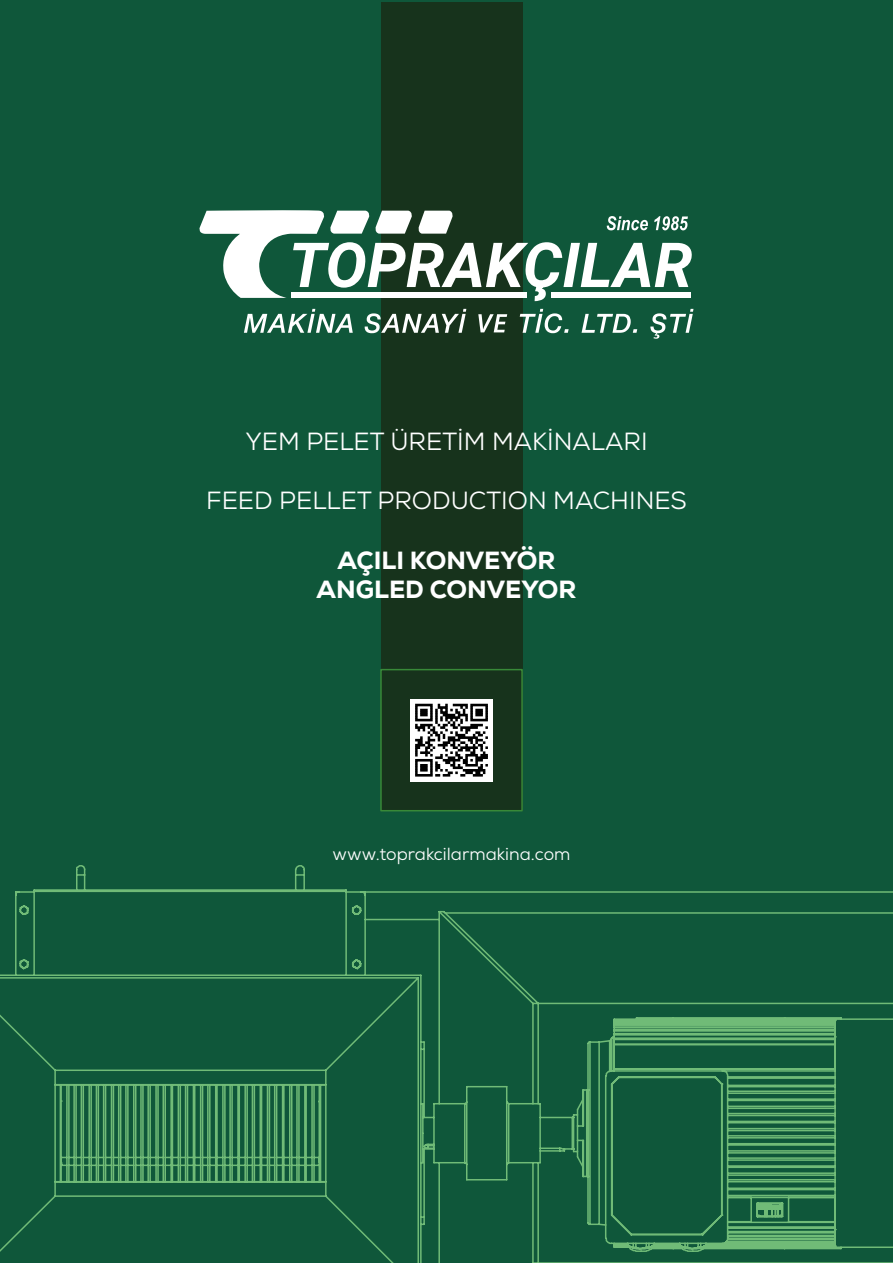
<style>
.page{position:relative;width:893px;height:1263px;background:#0f573a}
.page>*{position:absolute;margin:0;border:0;box-sizing:border-box;transform-origin:0 0}
.t1{font:24.75px "Nexa";color:#fff}
.t2{font:800 24.75px/29.7px "Nexa";color:#fff;text-align:center}
.t3{font:17.55px "Nexa";color:#fff}
</style>
<div class="page">
<div style="left:381px;top:2px;width:141px;height:809px;background:#17331c"></div>
<svg style="left:199px;top:210px;width:493px;height:91px"></svg>
<svg style="left:244px;top:309px;width:109px;height:24px"></svg>
<svg style="left:365px;top:309px;width:101px;height:24px"></svg>
<svg style="left:520px;top:309px;width:49px;height:24px"></svg>
<svg style="left:582px;top:314px;width:55px;height:19px"></svg>
<svg style="left:650px;top:309px;width:43px;height:30px"></svg>
<svg style="left:478px;top:314px;width:29px;height:18px"></svg>
<div style="left:410px;top:699px;width:83px;height:82px;background:#fff"></div>
<svg style="left:415px;top:703px;width:73px;height:74px"></svg>
<div style="left:380px;top:669px;width:143px;height:142px;border:2px solid #388938"></div>
<svg style="left:0;top:865px;width:893px;height:398px"></svg>
<p class="t1" style="left:245px;top:425px;width:404px">YEM PELET ÜRETİM MAKİNALARI</p>
<p class="t1" style="left:206px;top:485px;width:482px">FEED PELLET PRODUCTION MACHINES</p>
<p class="t2" style="left:316px;top:545px;width:261px">AÇILI KONVEYÖR<br>ANGLED CONVEYOR</p>
<p class="t3" style="left:332px;top:843px;width:239px">www.toprakcilarmakina.com</p>
</div>
